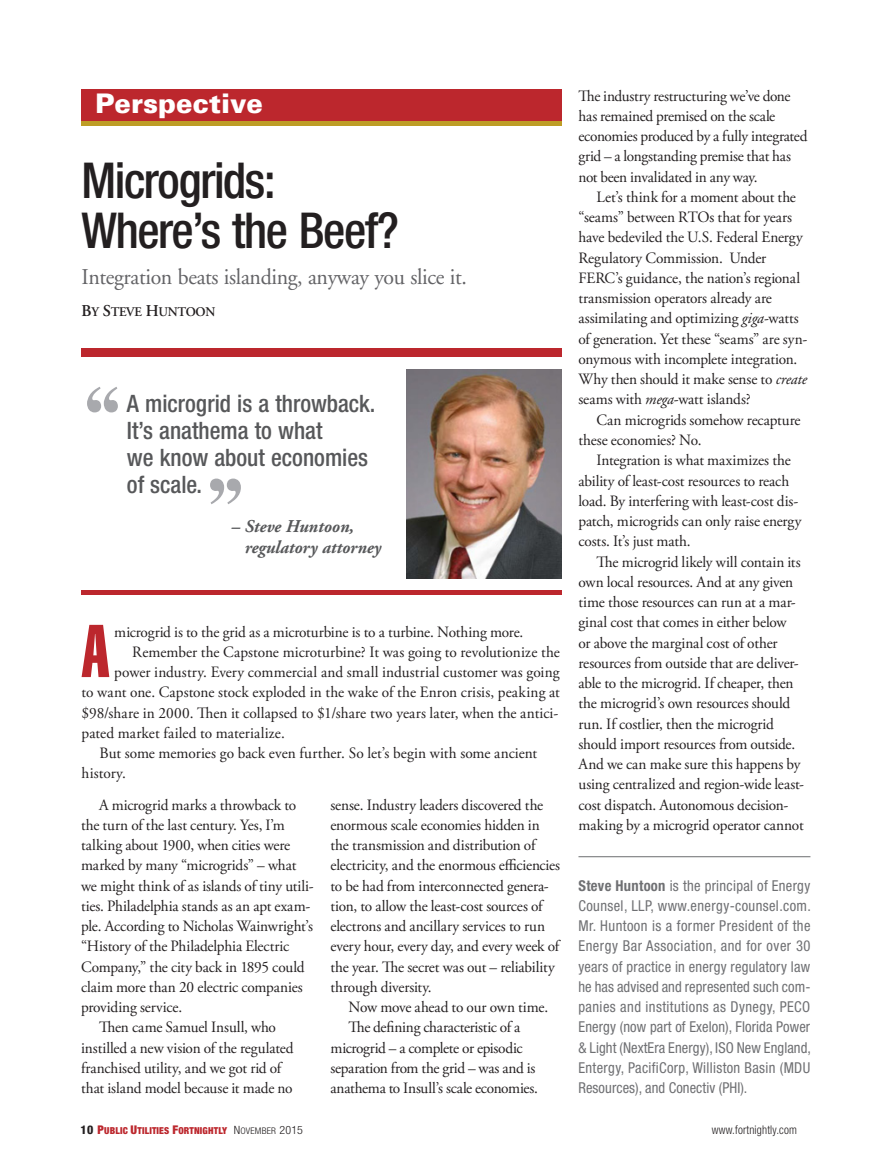
<style>
.page{position:relative;width:878px;height:1175px;background:#fff}
.page>*{position:absolute;margin:0;border:0;box-sizing:border-box;transform-origin:0 0}
.t1{font:700 76.5px "Times";color:#a8a9ad}
.Dept_BC1{font:73.35px "Helvetica Extra Compressed";color:#bc272d}
.Dept_HED{font:500 condensed 49.5px/49.5px "Helvetica Neue";letter-spacing:-.03em;color:#231f20}
.Dept_HEADER{font:900 27px "Univers";color:#fff}
.Dept_PQ{font:500 condensed 24px/27px "Helvetica Neue";color:#57585a}
.Dept_DECK{font:22.5px "Adobe Garamond";letter-spacing:-.015em;color:#636366}
.Dept_PQ-2{font:italic 700 18px/21px "Adobe Garamond Pro";color:#57585a}
.Dept_BC__not_balance{font:15.75px/20.2px "Adobe Garamond Pro";letter-spacing:-.01em;color:#231f20}
.Dept_BC2{font:15.75px/20.2px "Adobe Garamond Pro";letter-spacing:.005em;color:#231f20}
.Dept_BC__tighter{font:15.75px/20.2px "Adobe Garamond Pro";letter-spacing:-.02em;color:#231f20}
.Dept_BC1-2{font:15.75px "Adobe Garamond Pro";letter-spacing:-.01em;color:#231f20}
.Author_bio{font:condensed 15px/20.2px "Helvetica Neue";letter-spacing:.025em;color:#6f7073;text-align:justify}
.Dept_BYLINE{font:13.2px "Adobe Garamond Semibold SC800";letter-spacing:-.02em;color:#231f20}
.t2{font:300 condensed 12px "Helvetica Neue";letter-spacing:.015em;color:#231f20;scale:.95 1}
.t3{font:9.6px "Helvetica Neue Black Cond SC800";letter-spacing:.02em;color:#bc272d}
.s1{font-size:16.5px}
.s2{font-family:"Adobe Garamond";font-style:italic}
.s3{font-weight:700}
.s4{font-family:"Helvetica Neue";font-weight:800;font-stretch:condensed;font-size:12px;color:#231f20}
.s5{font-size:12px}
.s6{font-family:"Helvetica Neue Light Cond SC800";font-size:11.4px;color:#231f20}
.s7{font-family:"Helvetica Neue Light Cond SC800";font-size:9.15px;color:#231f20}
</style>
<div class="page">
<svg style="left:81px;top:120px;width:480px;height:6px;background:#bd8926"></svg>
<div style="left:81px;top:89px;width:480px;height:31px;background:#bc272d"></div>
<hr style="left:578px;top:856px;width:232px;height:1px;background:#6c6d70">
<img style="left:406px;top:369px;width:155px;height:209px">
<div style="left:81px;top:349px;width:480px;height:8px;background:#bc272d"></div>
<hr style="left:81px;top:590px;width:480px;height:4px;background:#bc272d">
<p class="Dept_HEADER" style="left:95px;top:87px;width:169px">Perspective</p>
<p class="Dept_HED" style="left:82px;top:155px;width:319px">Microgrids:<br>Where’s the Beef?</p>
<p class="Dept_DECK" style="left:82px;top:265px;width:387px">Integration beats islanding, anyway you slice it.</p>
<p class="Dept_BYLINE" style="left:82px;top:304px;width:135px"><span class="s1">B</span>Y <span class="s1">S</span>TEVE <span class="s1">H</span>UNTOON</p>
<p class="t1" style="left:82px;top:340px;width:44px">‘‘</p>
<p class="Dept_PQ" style="left:127px;top:389px;width:250px">A microgrid is a throwback.<br>It’s anathema to what<br>we know about economies of scale.</p>
<p class="Dept_PQ-2" style="left:245px;top:516px;width:138px;text-indent:-13px">– Steve Huntoon, regulatory attorney</p>
<p class="t1" style="left:204px;top:432px;width:44px">’’</p>
<p class="Dept_BC1" style="left:82px;top:607px;width:29px">A</p>
<p class="Dept_BC1-2" style="left:114px;top:622px;width:410px">microgrid is to the grid as a microturbine is to a turbine. Nothing more.</p>
<p class="Dept_BC2" style="left:132px;top:642px;width:429px">Remember the Capstone microturbine? It was going to revolutionize the</p>
<p class="Dept_BC2" style="left:114px;top:662px;width:447px">power industry. Every commercial and small industrial customer was going</p>
<p class="Dept_BC2" style="left:82px;top:682px;width:480px">to want one. Capstone stock exploded in the wake of the Enron crisis, peaking at</p>
<p class="Dept_BC2" style="left:82px;top:703px;width:478px">$98/share in 2000. Then it collapsed to $1/share two years later, when the antici-</p>
<p class="Dept_BC2" style="left:82px;top:723px;width:205px">pated market failed to materialize.</p>
<p class="Dept_BC2" style="left:82px;top:743px;width:457px;text-indent:18px">But some memories go back even further. So let’s begin with some ancient history.</p>
<p class="Dept_BC__not_balance" style="left:81px;top:795px;width:234px;text-indent:18px">A microgrid marks a throwback to the turn of the last century. Yes, I’m talking about 1900, when cities were marked by many “microgrids” – what we might think of as islands of tiny utili&shy;ties. Philadelphia stands as an apt exam&shy;ple. According to Nicholas Wainwright’s “History of the Philadelphia Electric Company,” the city back in 1895 could claim more than 20 electric companies providing service.</p>
<p class="Dept_BC__not_balance" style="left:81px;top:1017px;width:214px;text-indent:18px">Then came Samuel Insull, who instilled a new vision of the regulated franchised utility, and we got rid of that island model because it made no</p>
<p class="Dept_BC__not_balance" style="left:330px;top:795px;width:231px">sense. Industry leaders discovered the enormous scale economies hidden in the transmission and distribution of electricity, and the enormous efficiencies to be had from interconnected genera&shy;tion, to allow the least-cost sources of electrons and ancillary services to run every hour, every day, and every week of the year. The secret was out – reliability through diversity.</p>
<p class="Dept_BC__not_balance" style="left:348px;top:997px;width:201px">Now move ahead to our own time.</p>
<p class="Dept_BC__tighter" style="left:330px;top:1017px;width:209px;text-indent:18px">The defining characteristic of a microgrid – a complete or episodic separation from the grid – was and is anathema to Insull’s scale economies.</p>
<p class="Dept_BC__tighter" style="left:578px;top:86px;width:230px">The industry restructuring we’ve done has remained premised on the scale economies produced by a fully integrated grid – a longstanding premise that has not been invalidated in any way.</p>
<p class="Dept_BC__not_balance" style="left:578px;top:187px;width:230px;text-indent:18px">Let’s think for a moment about the “seams” between RTOs that for years have bedeviled the U.S. Federal Energy Regulatory Commission. Under FERC’s guidance, the nation’s regional transmission operators already are assimilating and optimizing <span class="s2">giga</span>-watts of generation. Yet these “seams” are syn&shy;onymous with incomplete integration.<br>Why then should it make sense to <span class="s2">create </span>seams with <span class="s2">mega</span>-watt islands?</p>
<p class="Dept_BC__not_balance" style="left:578px;top:410px;width:223px;text-indent:18px">Can microgrids somehow recapture these economies? No.</p>
<p class="Dept_BC__not_balance" style="left:578px;top:450px;width:224px;text-indent:18px">Integration is what maximizes the ability of least-cost resources to reach load. By interfering with least-cost dis&shy;patch, microgrids can only raise energy costs. It’s just math.</p>
<p class="Dept_BC__not_balance" style="left:578px;top:552px;width:227px;text-indent:18px">The microgrid likely will contain its own local resources. And at any given time those resources can run at a mar&shy;ginal cost that comes in either below<br>or above the marginal cost of other resources from outside that are deliver&shy;able to the microgrid. If cheaper, then the microgrid’s own resources should run. If costlier, then the microgrid should import resources from outside.<br>And we can make sure this happens by using centralized and region-wide least&shy;cost dispatch. Autonomous decision&shy;making by a microgrid operator cannot</p>
<p class="Author_bio" style="left:578px;top:875px;width:234px"><span class="s3">Steve Huntoon</span> is the principal of Energy Counsel, LLP, www.energy-counsel.com.<br>Mr. Huntoon is a former President of the Energy Bar Association, and for over 30 years of practice in energy regulatory law he has advised and represented such com&shy;panies and institutions as Dynegy, PECO Energy (now part of Exelon), Florida Power &amp; Light (NextEra Energy), ISO New England, Entergy, PacifiCorp, Williston Basin (MDU Resources), and Conectiv (PHI).</p>
<p class="t3" style="left:81px;top:1124px;width:224px"><span class="s4">10</span> <span class="s5">P</span>UBLIC <span class="s5">U</span>TILITIES <span class="s5">F</span>ORTNIGHTLY <span class="s6">N</span><span class="s7">OVEMBER</span> <span class="s6">2015</span></p>
<p class="t2" style="left:711px;top:1122px;width:91px">www.fortnightly.com</p>
</div>
